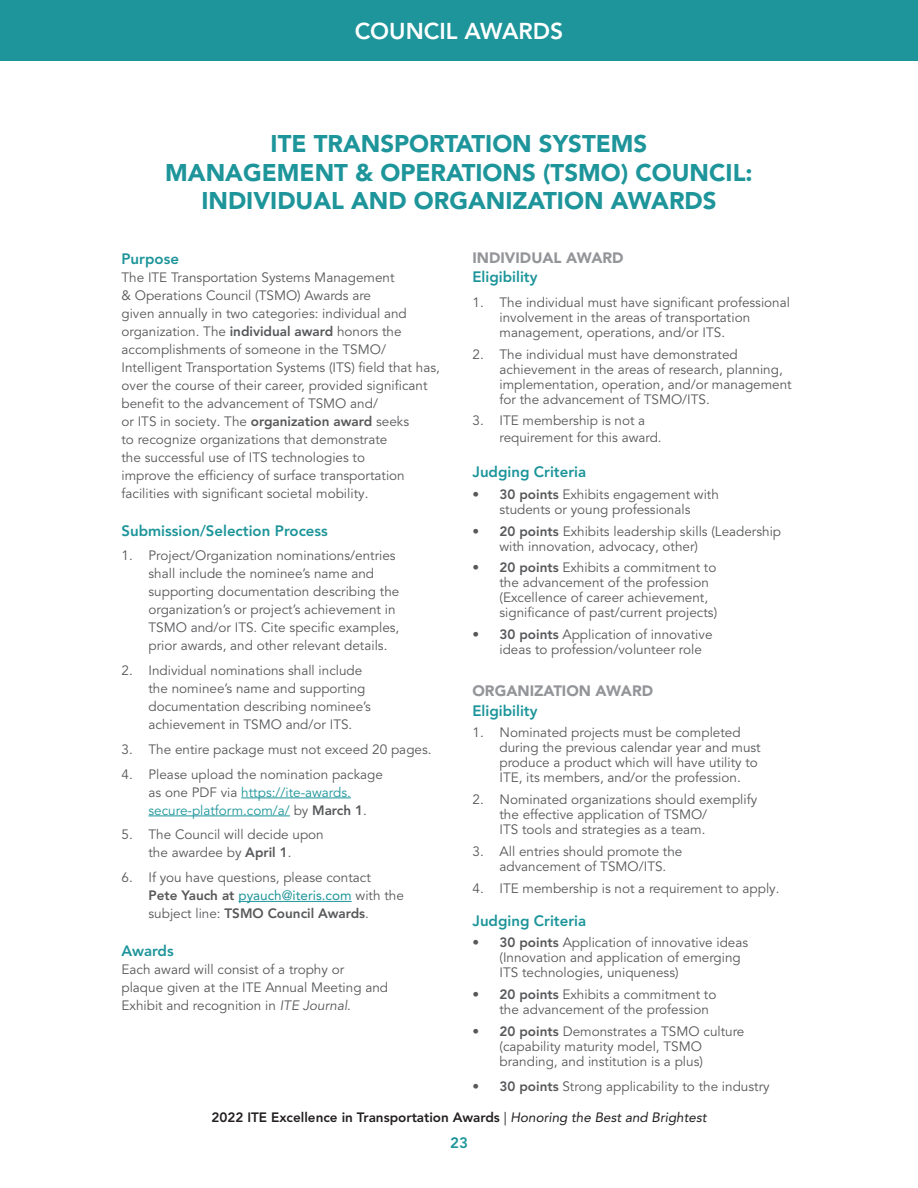
<style>
.page{position:relative;width:918px;height:1188px;background:#fff}
.page>*{position:absolute;margin:0;border:0;box-sizing:border-box;transform-origin:0 0}
.Bulleted_List{font:900 24px/28.5px "Avenir LT Pro";color:#1d959a;text-align:center}
.t1{font:800 22.8px "Avenir LT Pro";color:#fff}
.Subhead{font:800 15px "Avenir LT Pro";color:#1d959a}
.Body_Text{font:900 15px "Avenir LT Pro";color:#939598}
.Body_Text-2{font:800 15px "Avenir LT Pro";color:#1d959a}
.Numbered_List_1{font:13.5px/15px "Avenir LT Pro";color:#57585a}
.Body_Text-3{font:13.5px/18px "Avenir LT Pro";color:#57585a}
.t2{font:800 13.5px "Avenir LT Pro";color:#231f20}
.s1{font-weight:800}
.s2{color:#1d959a}
.s3{font-style:italic}
.s4{font-weight:400}
.s5{font-family:"Avenir LT Std";font-weight:400;font-style:italic}
</style>
<div class="page">
<div style="left:0;top:0;width:918px;height:61px;background:#1d959a"></div>
<hr style="left:241px;top:798px;width:110px;height:1px;background:#1d959a">
<hr style="left:148px;top:816px;width:142px;height:1px;background:#1d959a">
<hr style="left:239px;top:901px;width:113px;height:1px;background:#1d959a">
<h2 class="t1" style="left:355px;top:18px;width:210px">COUNCIL AWARDS</h2>
<p class="Bulleted_List" style="left:165px;top:130px;width:589px">ITE TRANSPORTATION SYSTEMS<br>MANAGEMENT &amp; OPERATIONS (TSMO) COUNCIL:<br>INDIVIDUAL AND ORGANIZATION AWARDS</p>
<p class="Subhead" style="left:122px;top:250px;width:59px">Purpose</p>
<p class="Body_Text-3" style="left:122px;top:269px;width:287px">The ITE Transportation Systems Management &amp; Operations Council (TSMO) Awards are given annually in two categories: individual and organization. The <span class="s1">individual award</span> honors the</p>
<p class="Body_Text-3" style="left:122px;top:341px;width:320px">accomplishments of someone in the TSMO/ Intelligent Transportation Systems (ITS) field that has, over the course of their career, provided significant benefit to the advancement of TSMO and/</p>
<p class="Body_Text-3" style="left:122px;top:413px;width:289px">or ITS in society. The <span class="s1">organization award</span> seeks to recognize organizations that demonstrate the successful use of ITS technologies to improve the efficiency of surface transportation facilities with significant societal mobility.</p>
<p class="Body_Text-2" style="left:122px;top:521px;width:208px">Submission/Selection Process</p>
<p class="Numbered_List_1" style="left:148px;top:547px;width:252px;line-height:18px;text-indent:-27px">1. Project/Organization nominations/entries shall include the nominee’s name and supporting documentation describing the organization’s or project’s achievement in TSMO and/or ITS. Cite specific examples, prior awards, and other relevant details.</p>
<p class="Numbered_List_1" style="left:148px;top:662px;width:224px;line-height:18px;text-indent:-27px">2. Individual nominations shall include the nominee’s name and supporting documentation describing nominee’s achievement in TSMO and/or ITS.</p>
<p class="Numbered_List_1" style="left:122px;top:742px;width:312px">3. The entire package must not exceed 20 pages.</p>
<p class="Numbered_List_1" style="left:148px;top:765px;width:236px;line-height:18px;text-indent:-27px">4. Please upload the nomination package as one PDF via <span class="s2">https://ite-awards. secure-platform.com/a/</span> by <span class="s1">March 1</span>.</p>
<p class="Numbered_List_1" style="left:122px;top:826px;width:204px;line-height:18px;text-align:center">5. The Council will decide upon the awardee by <span class="s1">April 1</span>.</p>
<p class="Numbered_List_1" style="left:148px;top:869px;width:257px;line-height:18px;text-indent:-27px">6. If you have questions, please contact<br><span class="s1">Pete Yauch at</span> <span class="s2">pyauch@iteris.com</span> with the subject line: <span class="s1">TSMO Council Awards</span>.</p>
<p class="Subhead" style="left:122px;top:941px;width:54px">Awards</p>
<p class="Body_Text-3" style="left:122px;top:960px;width:268px">Each award will consist of a trophy or plaque given at the ITE Annual Meeting and<br>Exhibit and recognition in <span class="s3">ITE Journal</span>.</p>
<p class="Body_Text" style="left:472px;top:248px;width:153px">INDIVIDUAL AWARD</p>
<p class="Subhead" style="left:472px;top:268px;width:67px">Eligibility</p>
<p class="Numbered_List_1" style="left:500px;top:295px;width:292px;text-indent:-27px">1. The individual must have significant professional involvement in the areas of transportation management, operations, and/or ITS.</p>
<p class="Numbered_List_1" style="left:500px;top:347px;width:294px;text-indent:-27px">2. The individual must have demonstrated achievement in the areas of research, planning, implementation, operation, and/or management for the advancement of TSMO/ITS.</p>
<p class="Numbered_List_1" style="left:500px;top:413px;width:164px;line-height:16.5px;text-indent:-27px">3. ITE membership is not a requirement for this award.</p>
<p class="Subhead" style="left:472px;top:463px;width:115px">Judging Criteria</p>
<p class="Numbered_List_1" style="left:472px;top:487px;width:248px;text-align:center"><span class="s1">• 30 points</span> Exhibits engagement with students or young professionals</p>
<p class="Numbered_List_1" style="left:500px;top:524px;width:283px;text-indent:-27px"><span class="s1">• 20 points</span> Exhibits leadership skills (Leadership with innovation, advocacy, other)</p>
<p class="Numbered_List_1" style="left:500px;top:560px;width:219px;text-indent:-27px"><span class="s1">• 20 points</span> Exhibits a commitment to the advancement of the profession (Excellence of career achievement, significance of past/current projects)</p>
<p class="Numbered_List_1" style="left:500px;top:627px;width:215px;text-indent:-27px"><span class="s1">• 30 points</span> Application of innovative ideas to profession/volunteer role</p>
<p class="Body_Text" style="left:472px;top:682px;width:182px">ORGANIZATION AWARD</p>
<p class="Subhead" style="left:472px;top:701px;width:67px">Eligibility</p>
<p class="Numbered_List_1" style="left:500px;top:725px;width:263px;text-indent:-27px">1. Nominated projects must be completed during the previous calendar year and must produce a product which will have utility to ITE, its members, and/or the profession.</p>
<p class="Numbered_List_1" style="left:500px;top:792px;width:259px;text-indent:-27px">2. Nominated organizations should exemplify the effective application of TSMO/<br>ITS tools and strategies as a team.</p>
<p class="Numbered_List_1" style="left:500px;top:844px;width:184px;text-indent:-27px">3. All entries should promote the advancement of TSMO/ITS.</p>
<p class="Numbered_List_1" style="left:472px;top:881px;width:309px">4. ITE membership is not a requirement to apply.</p>
<p class="Subhead" style="left:473px;top:911px;width:115px">Judging Criteria</p>
<p class="Numbered_List_1" style="left:500px;top:935px;width:250px;text-indent:-27px"><span class="s1">• 30 points</span> Application of innovative ideas (Innovation and application of emerging<br>ITS technologies, uniqueness)</p>
<p class="Numbered_List_1" style="left:500px;top:987px;width:218px;text-indent:-27px"><span class="s1">• 20 points</span> Exhibits a commitment to the advancement of the profession</p>
<p class="Numbered_List_1" style="left:500px;top:1024px;width:246px;text-indent:-27px"><span class="s1">• 20 points</span> Demonstrates a TSMO culture (capability maturity model, TSMO branding, and institution is a plus)</p>
<p class="Numbered_List_1" style="left:473px;top:1079px;width:299px"><span class="s1">• 30 points</span> Strong applicability to the industry</p>
<p class="t2" style="left:211px;top:1109px;width:497px">2022 ITE Excellence in Transportation Awards <span class="s4">|</span> <span class="s5">Honoring the Best and Brightest</span></p>
<p class="Body_Text-2" style="left:450px;top:1134px;width:19px">23</p>
</div>
